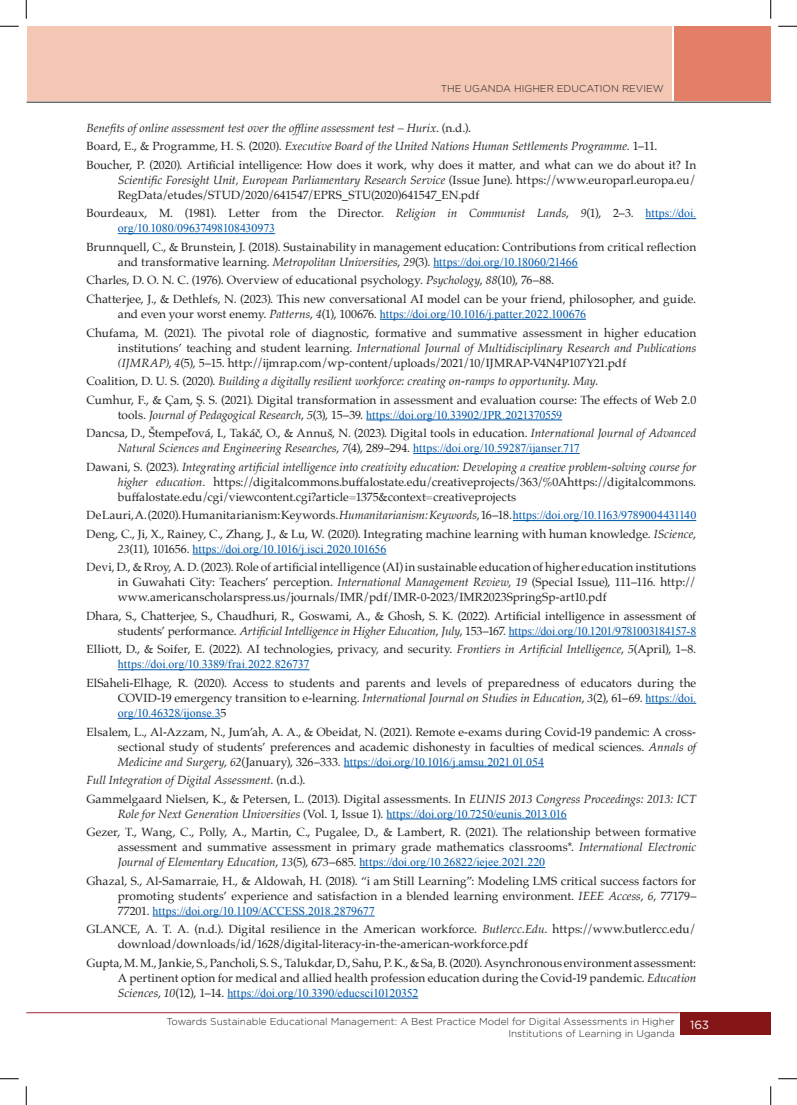
<style>
.page{position:relative;width:797px;height:1105px;background:#fff}
.page>*{position:absolute;margin:0;border:0;box-sizing:border-box;transform-origin:0 0}
.Ref_text{font:11.88px/15px "Palatino";color:#231f20;text-align:justify}
.Ref_text-2{font:italic 11.88px "Palatino";color:#231f20}
.t1{font:11.88px "Gotham";color:#fff}
.t2{font:300 10px/12px "Gotham";color:#231f20;text-align:right}
.s1{font-style:normal}
.s2{font-style:italic}
.s3{font-family:"Times New Roman";color:#0157a8}
</style>
<div class="page">
<div style="left:679px;top:1013px;width:91px;height:22px;background:#851618"></div>
<hr style="left:26px;top:1012px;width:653px;height:1px;background:#9b2d32">
<div style="left:27px;top:26px;width:644px;height:75px;background:#f4c7b5"></div>
<div style="left:674px;top:26px;width:96px;height:75px;background:#e37f66"></div>
<hr style="left:27px;top:102px;width:743px;height:1px;background:#231f20">
<hr style="left:645px;top:218px;width:51px;height:1px;background:#0157a8">
<hr style="left:118px;top:233px;width:157px;height:1px;background:#0157a8">
<hr style="left:433px;top:267px;width:145px;height:1px;background:#0157a8">
<hr style="left:380px;top:319px;width:206px;height:1px;background:#0157a8">
<hr style="left:366px;top:420px;width:196px;height:1px;background:#0157a8">
<hr style="left:413px;top:453px;width:166px;height:1px;background:#0157a8">
<hr style="left:513px;top:520px;width:183px;height:1px;background:#0157a8">
<hr style="left:193px;top:554px;width:193px;height:1px;background:#0157a8">
<hr style="left:508px;top:636px;width:188px;height:1px;background:#0157a8">
<hr style="left:118px;top:669px;width:191px;height:1px;background:#0157a8">
<hr style="left:645px;top:703px;width:51px;height:1px;background:#0157a8">
<hr style="left:118px;top:718px;width:102px;height:1px;background:#0157a8">
<hr style="left:344px;top:766px;width:200px;height:1px;background:#0157a8">
<hr style="left:386px;top:819px;width:180px;height:1px;background:#0157a8">
<hr style="left:359px;top:867px;width:186px;height:1px;background:#0157a8">
<hr style="left:153px;top:916px;width:221px;height:1px;background:#0157a8">
<hr style="left:227px;top:998px;width:191px;height:1px;background:#0157a8">
<svg style="left:0;top:25px;width:19px;height:2px"></svg>
<svg style="left:778px;top:25px;width:19px;height:2px"></svg>
<svg style="left:0;top:1078px;width:19px;height:1px"></svg>
<svg style="left:778px;top:1078px;width:19px;height:1px"></svg>
<svg style="left:25px;top:0;width:2px;height:19px"></svg>
<svg style="left:25px;top:1086px;width:2px;height:19px"></svg>
<svg style="left:770px;top:0;width:1px;height:19px"></svg>
<svg style="left:770px;top:1086px;width:1px;height:19px"></svg>
<p class="t2" style="left:441px;top:82px;width:225px">THE UGANDA HIGHER EDUCATION REVIEW</p>
<p class="Ref_text-2" style="left:86px;top:118px;width:386px">Benefits of online assessment test over the offline assessment test – Hurix<span class="s1">. (n.d.).</span></p>
<p class="Ref_text-2" style="left:86px;top:136px;width:572px"><span class="s1">Board, E., &amp; Programme, H. S. (2020).</span> Executive Board of the United Nations Human Settlements Programme<span class="s1">. 1–11.</span></p>
<p class="Ref_text" style="left:118px;top:157px;width:580px;text-indent:-31px">Boucher, P. (2020). Artificial intelligence: How does it work, why does it matter, and what can we do about it? In <span class="s2">Scientific Foresight Unit, European Parliamentary Research Service</span> (Issue June). https://www.europarl.europa.eu/ RegData/etudes/STUD/2020/641547/EPRS_STU(2020)641547_EN.pdf</p>
<p class="Ref_text" style="left:118px;top:206px;width:580px;text-indent:-31px">Bourdeaux, M. (1981). Letter from the Director. <span class="s2">Religion in Communist Lands</span>, <span class="s2">9</span>(1), 2–3. <span class="s3">https://doi. org/10.1080/09637498108430973</span></p>
<p class="Ref_text" style="left:118px;top:239px;width:580px;text-indent:-31px">Brunnquell, C., &amp; Brunstein, J. (2018). Sustainability in management education: Contributions from critical reflection and transformative learning. <span class="s2">Metropolitan Universities</span>, <span class="s2">29</span>(3). <span class="s3">https://doi.org/10.18060/21466</span></p>
<p class="Ref_text" style="left:86px;top:273px;width:469px">Charles, D. O. N. C. (1976). Overview of educational psychology. <span class="s2">Psychology</span>, <span class="s2">88</span>(10), 76–88.</p>
<p class="Ref_text" style="left:118px;top:291px;width:580px;text-indent:-31px">Chatterjee, J., &amp; Dethlefs, N. (2023). This new conversational AI model can be your friend, philosopher, and guide. and even your worst enemy. <span class="s2">Patterns</span>, <span class="s2">4</span>(1), 100676. <span class="s3">https://doi.org/10.1016/j.patter.2022.100676</span></p>
<p class="Ref_text" style="left:118px;top:325px;width:580px;text-indent:-31px">Chufama, M. (2021). The pivotal role of diagnostic, formative and summative assessment in higher education institutions’ teaching and student learning. <span class="s2">International Journal of Multidisciplinary Research and Publications (IJMRAP)</span>, <span class="s2">4</span>(5), 5–15. http://ijmrap.com/wp-content/uploads/2021/10/IJMRAP-V4N4P107Y21.pdf</p>
<p class="Ref_text-2" style="left:86px;top:371px;width:513px"><span class="s1">Coalition, D. U. S. (2020).</span> Building a digitally resilient workforce: creating on-ramps to opportunity<span class="s1">.</span> May.</p>
<p class="Ref_text" style="left:118px;top:392px;width:580px;text-indent:-31px">Cumhur, F., &amp; Çam, Ş. S. (2021). Digital transformation in assessment and evaluation course: The effects of Web 2.0 tools. <span class="s2">Journal of Pedagogical Research</span>, <span class="s2">5</span>(3), 15–39. <span class="s3">https://doi.org/10.33902/JPR.2021370559</span></p>
<p class="Ref_text" style="left:118px;top:426px;width:580px;text-indent:-31px">Dancsa, D., Štempeľová, I., Takáč, O., &amp; Annuš, N. (2023). Digital tools in education. <span class="s2">International Journal of Advanced<br>Natural Sciences and Engineering Researches</span>, <span class="s2">7</span>(4), 289–294. <span class="s3">https://doi.org/10.59287/ijanser.717</span></p>
<p class="Ref_text" style="left:118px;top:459px;width:580px;text-indent:-31px">Dawani, S. (2023). <span class="s2">Integrating artificial intelligence into creativity education: Developing a creative problem-solving course for higher education</span>. https://digitalcommons.buffalostate.edu/creativeprojects/363/%0Ahttps://digitalcommons. buffalostate.edu/cgi/viewcontent.cgi?article=1375&amp;context=creativeprojects</p>
<p class="Ref_text" style="left:86px;top:508px;width:611px">De Lauri, A. (2020). Humanitarianism: Keywords. <span class="s2">Humanitarianism: Keywords</span>, 16–18. <span class="s3">https://doi.org/10.1163/9789004431140</span></p>
<p class="Ref_text" style="left:118px;top:526px;width:580px;text-indent:-31px">Deng, C., Ji, X., Rainey, C., Zhang, J., &amp; Lu, W. (2020). Integrating machine learning with human knowledge. <span class="s2">IScience</span>,<br><span class="s2">23</span>(11), 101656. <span class="s3">https://doi.org/10.1016/j.isci.2020.101656</span></p>
<p class="Ref_text" style="left:118px;top:560px;width:580px;text-indent:-31px">Devi, D., &amp; Rroy, A. D. (2023). Role of artificial intelligence (AI) in sustainable education of higher education institutions in Guwahati City: Teachers’ perception. <span class="s2">International Management Review</span>, <span class="s2">19</span> (Special Issue), 111–116. http:// www.americanscholarspress.us/journals/IMR/pdf/IMR-0-2023/IMR2023SpringSp-art10.pdf</p>
<p class="Ref_text" style="left:86px;top:608px;width:611px;text-align:right">Dhara, S., Chatterjee, S., Chaudhuri, R., Goswami, A., &amp; Ghosh, S. K. (2022). Artificial intelligence in assessment of students’ performance. <span class="s2">Artificial Intelligence in Higher Education</span>, <span class="s2">July</span>, 153–167. <span class="s3">https://doi.org/10.1201/9781003184157-8</span></p>
<p class="Ref_text" style="left:118px;top:642px;width:580px;text-indent:-31px">Elliott, D., &amp; Soifer, E. (2022). AI technologies, privacy, and security. <span class="s2">Frontiers in Artificial Intelligence</span>, <span class="s2">5</span>(April), 1–8. <span class="s3">https://doi.org/10.3389/frai.2022.826737</span></p>
<p class="Ref_text" style="left:118px;top:675px;width:580px;text-indent:-31px">ElSaheli-Elhage, R. (2020). Access to students and parents and levels of preparedness of educators during the COVID-19 emergency transition to e-learning. <span class="s2">International Journal on Studies in Education</span>, <span class="s2">3</span>(2), 61–69. <span class="s3">https://doi. org/10.46328/ijonse.3</span>5</p>
<p class="Ref_text" style="left:118px;top:724px;width:580px;text-indent:-31px">Elsalem, L., Al-Azzam, N., Jum’ah, A. A., &amp; Obeidat, N. (2021). Remote e-exams during Covid-19 pandemic: A cross&shy;sectional study of students’ preferences and academic dishonesty in faculties of medical sciences. <span class="s2">Annals of Medicine and Surgery</span>, <span class="s2">62</span>(January), 326–333. <span class="s3">https://doi.org/10.1016/j.amsu.2021.01.054</span></p>
<p class="Ref_text-2" style="left:86px;top:770px;width:220px">Full Integration of Digital Assessment<span class="s1">. (n.d.).</span></p>
<p class="Ref_text" style="left:118px;top:791px;width:580px;text-indent:-31px">Gammelgaard Nielsen, K., &amp; Petersen, L. (2013). Digital assessments. In <span class="s2">EUNIS 2013 Congress Proceedings: 2013: ICT<br>Role for Next Generation Universities</span> (Vol. 1, Issue 1). <span class="s3">https://doi.org/10.7250/eunis.2013.016</span></p>
<p class="Ref_text" style="left:118px;top:824px;width:580px;text-indent:-31px">Gezer, T., Wang, C., Polly, A., Martin, C., Pugalee, D., &amp; Lambert, R. (2021). The relationship between formative assessment and summative assessment in primary grade mathematics classrooms*. <span class="s2">International Electronic Journal of Elementary Education</span>, <span class="s2">13</span>(5), 673–685. <span class="s3">https://doi.org/10.26822/iejee.2021.220</span></p>
<p class="Ref_text" style="left:118px;top:873px;width:580px;text-indent:-31px">Ghazal, S., Al-Samarraie, H., &amp; Aldowah, H. (2018). “i am Still Learning”: Modeling LMS critical success factors for promoting students’ experience and satisfaction in a blended learning environment. <span class="s2">IEEE Access</span>, <span class="s2">6</span>, 77179– 77201. <span class="s3">https://doi.org/10.1109/ACCESS.2018.2879677</span></p>
<p class="Ref_text" style="left:118px;top:922px;width:580px;text-indent:-31px">GLANCE, A. T. A. (n.d.). Digital resilience in the American workforce. <span class="s2">Butlercc.Edu</span>. https://www.butlercc.edu/ download/downloads/id/1628/digital-literacy-in-the-american-workforce.pdf</p>
<p class="Ref_text" style="left:118px;top:955px;width:580px;text-indent:-31px">Gupta, M. M., Jankie, S., Pancholi, S. S., Talukdar, D., Sahu, P. K., &amp; Sa, B. (2020). Asynchronous environment assessment:<br>A pertinent option for medical and allied health profession education during the Covid-19 pandemic. <span class="s2">Education Sciences</span>, <span class="s2">10</span>(12), 1–14. <span class="s3">https://doi.org/10.3390/educsci10120352</span></p>
<p class="t2" style="left:166px;top:1015px;width:510px">Towards Sustainable Educational Management: A Best Practice Model for Digital Assessments in Higher<br>Institutions of Learning in Uganda</p>
<p class="t1" style="left:690px;top:1017px;width:21px">163</p>
</div>
